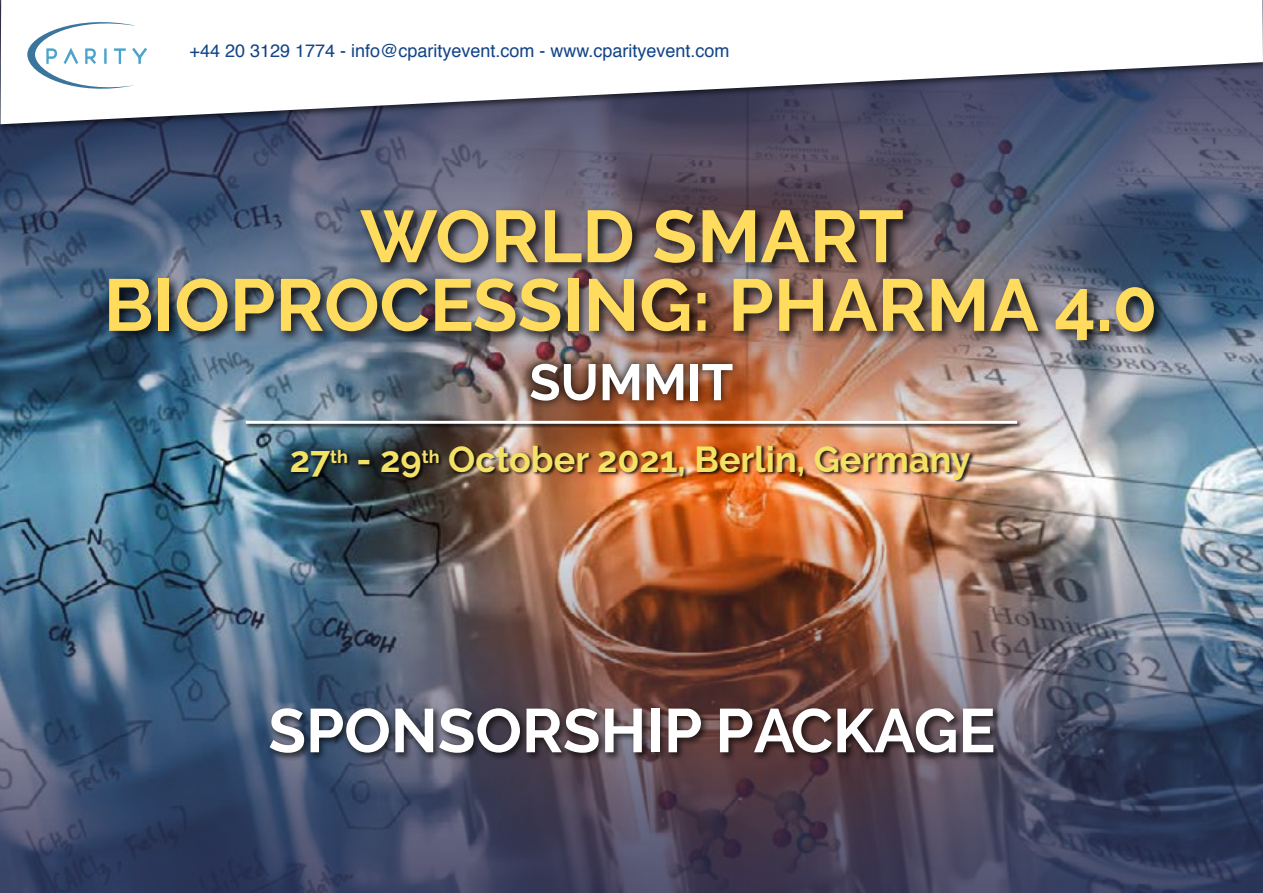
<style>
.page{position:relative;width:1263px;height:893px;background:#fff}
.page>*{position:absolute;margin:0;border:0;box-sizing:border-box;transform-origin:0 0}
.t1{font:700 73.2px/68.6px "Raleway";color:#ffdb5e;text-align:center}
.t2{font:700 61.5px "Raleway";color:#fff}
.t3{font:700 51px "Raleway";color:#fff}
.t4{font:700 36px "Raleway";color:#f3e266}
.t5{font:18px "Helvetica";color:#124486}
</style>
<div class="page">
<img style="left:0;top:132px;width:1263px;height:341px">
<img style="left:0;top:487px;width:1263px;height:406px">
<div style="left:0;top:0;width:1263px;height:132px;background:#000;opacity:.6"></div>
<svg style="left:0;top:0;width:1263px;height:124px"></svg>
<svg style="left:27px;top:22px;width:120px;height:74px"></svg>
<div style="left:105px;top:206px;width:1061px;height:147px;background:#000;opacity:.75"></div>
<div style="left:522px;top:356px;width:218px;height:52px;background:#000;opacity:.75"></div>
<div style="left:246px;top:421px;width:775px;height:7px;background:#000;opacity:.75"></div>
<hr style="left:246px;top:421px;width:771px;height:3px;background:#fff">
<div style="left:268px;top:707px;width:734px;height:54px;background:#000;opacity:.6"></div>
<div style="left:291px;top:445px;width:684px;height:37px;background:#000;opacity:.81"></div>
<p class="t5" style="left:190px;top:37px;width:541px">+44 20 3129 1774 - info@cparityevent.com - www.cparityevent.com</p>
<h1 class="t1" style="left:104px;top:203px;width:1055px">WORLD SMART<br>BIOPROCESSING: PHARMA 4.0</h1>
<h3 class="t3" style="left:529px;top:353px;width:205px">SUMMIT</h3>
<h3 class="t4" style="left:290px;top:438px;width:683px">27<sup>th</sup> - 29<sup>th</sup> October 2021, Berlin, Germany</h3>
<h2 class="t2" style="left:268px;top:695px;width:729px">SPONSORSHIP PACKAGE</h2>
</div>
